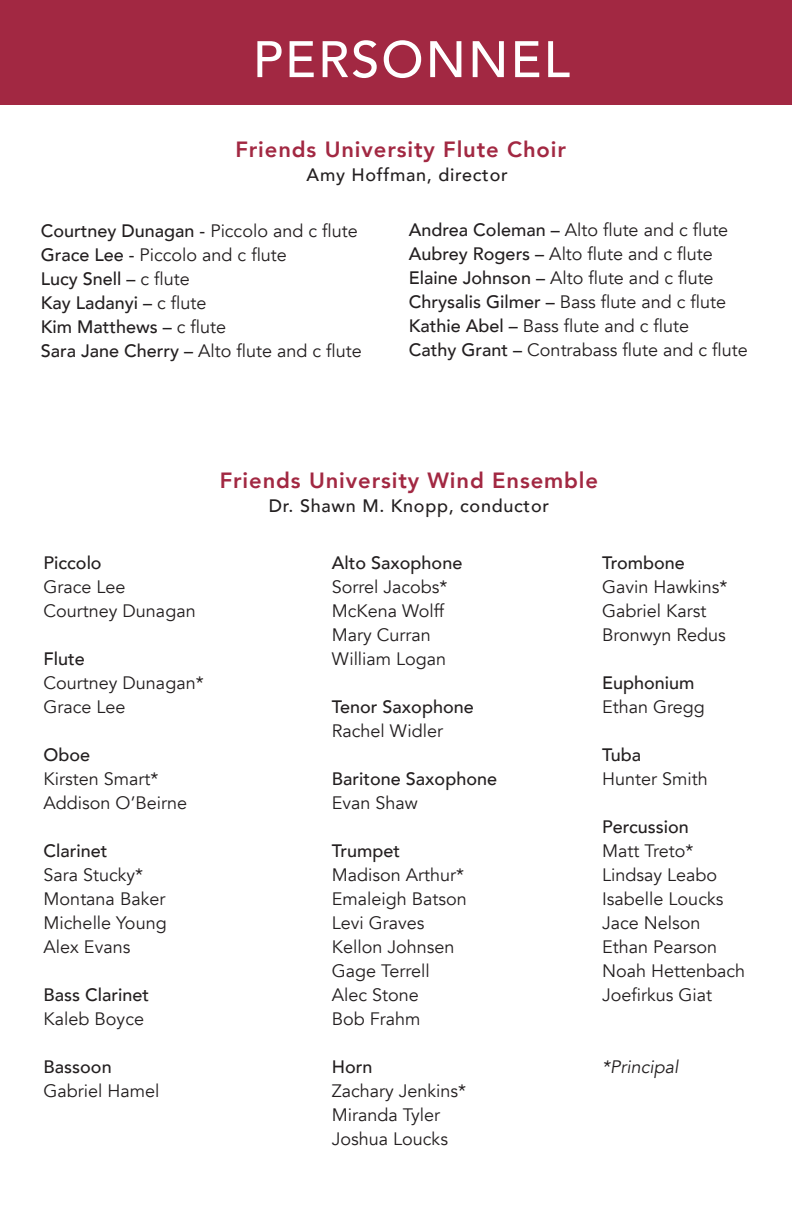
<style>
.page{position:relative;width:792px;height:1224px;background:#fff}
.page>*{position:absolute;margin:0;border:0;box-sizing:border-box;transform-origin:0 0}
.t1{font:500 50.8px "Avenir";letter-spacing:.04em;color:#fff}
.t2{font:800 22px "Avenir";letter-spacing:.04em;color:#a22842}
.t3{font:18px/24px "Avenir";color:#231f20}
.t4{font:500 18px/24px "Avenir";color:#231f20}
.t5{font:500 18px "Avenir";letter-spacing:.04em;color:#231f20}
.t6{font:italic 18px "Avenir";color:#231f20}
.s1{font-weight:400}
.s2{font-weight:500}
</style>
<div class="page">
<div style="left:0;top:0;width:792px;height:104px;background:#a22842"></div>
<h1 class="t1" style="left:253px;top:16px;width:319px">PERSONNEL</h1>
<p class="t2" style="left:235px;top:132px;width:332px">Friends University Flute Choir</p>
<p class="t5" style="left:307px;top:159px;width:203px">Amy Hoffman, director</p>
<p class="t4" style="left:41px;top:217px;width:323px">Courtney Dunagan - <span class="s1">Piccolo and c flute<br></span>Grace Lee - <span class="s1">Piccolo and c flute<br></span>Lucy Snell – <span class="s1">c flute<br></span>Kay Ladanyi – <span class="s1">c flute<br></span>Kim Matthews – <span class="s1">c flute<br></span>Sara Jane Cherry – <span class="s1">Alto flute and c flute</span></p>
<p class="t3" style="left:409px;top:218px;width:341px"><span class="s2">Andrea Coleman –</span> Alto flute and c flute <span class="s2">Aubrey Rogers –</span> Alto flute and c flute <span class="s2">Elaine Johnson –</span> Alto flute and c flute <span class="s2">Chrysalis Gilmer –</span> Bass flute and c flute <span class="s2">Kathie Abel –</span> Bass flute and c flute<br><span class="s2">Cathy Grant –</span> Contrabass flute and c flute</p>
<p class="t4" style="left:44px;top:550px;width:60px">Piccolo</p>
<p class="t3" style="left:44px;top:575px;width:154px">Grace Lee<br>Courtney Dunagan</p>
<p class="t4" style="left:44px;top:646px;width:43px">Flute</p>
<p class="t3" style="left:44px;top:671px;width:162px">Courtney Dunagan*<br>Grace Lee</p>
<p class="t4" style="left:44px;top:742px;width:48px">Oboe</p>
<p class="t3" style="left:44px;top:767px;width:145px">Kirsten Smart*<br>Addison O’Beirne</p>
<p class="t4" style="left:44px;top:838px;width:65px">Clarinet</p>
<p class="t3" style="left:44px;top:863px;width:125px">Sara Stucky*<br>Montana Baker<br>Michelle Young<br>Alex Evans</p>
<p class="t4" style="left:44px;top:982px;width:107px">Bass Clarinet</p>
<p class="t3" style="left:44px;top:1007px;width:102px">Kaleb Boyce</p>
<p class="t4" style="left:44px;top:1054px;width:70px">Bassoon</p>
<p class="t3" style="left:44px;top:1079px;width:117px">Gabriel Hamel</p>
<p class="t2" style="left:220px;top:463px;width:380px">Friends University Wind Ensemble</p>
<p class="t5" style="left:269px;top:490px;width:282px">Dr. Shawn M. Knopp, conductor</p>
<p class="t4" style="left:332px;top:550px;width:132px">Alto Saxophone</p>
<p class="t3" style="left:332px;top:575px;width:117px">Sorrel Jacobs*<br>McKena Wolff<br>Mary Curran<br>William Logan</p>
<p class="t4" style="left:332px;top:694px;width:143px">Tenor Saxophone</p>
<p class="t3" style="left:332px;top:719px;width:113px">Rachel Widler</p>
<p class="t4" style="left:332px;top:766px;width:167px">Baritone Saxophone</p>
<p class="t3" style="left:332px;top:791px;width:88px">Evan Shaw</p>
<p class="t4" style="left:332px;top:838px;width:70px">Trumpet</p>
<p class="t3" style="left:332px;top:863px;width:137px">Madison Arthur*<br>Emaleigh Batson<br>Levi Graves<br>Kellon Johnsen<br>Gage Terrell<br>Alec Stone<br>Bob Frahm</p>
<p class="t4" style="left:332px;top:1054px;width:42px">Horn</p>
<p class="t3" style="left:332px;top:1079px;width:136px">Zachary Jenkins*<br>Miranda Tyler<br>Joshua Loucks</p>
<p class="t4" style="left:602px;top:550px;width:84px">Trombone</p>
<p class="t3" style="left:602px;top:575px;width:127px">Gavin Hawkins*<br>Gabriel Karst<br>Bronwyn Redus</p>
<p class="t4" style="left:602px;top:670px;width:94px">Euphonium</p>
<p class="t3" style="left:602px;top:695px;width:104px">Ethan Gregg</p>
<p class="t4" style="left:602px;top:742px;width:40px">Tuba</p>
<p class="t3" style="left:602px;top:767px;width:107px">Hunter Smith</p>
<p class="t4" style="left:602px;top:814px;width:88px">Percussion</p>
<p class="t3" style="left:602px;top:839px;width:145px">Matt Treto*<br>Lindsay Leabo<br>Isabelle Loucks<br>Jace Nelson<br>Ethan Pearson<br>Noah Hettenbach<br>Joefirkus Giat</p>
<p class="t6" style="left:602px;top:1056px;width:78px">*Principal</p>
</div>
